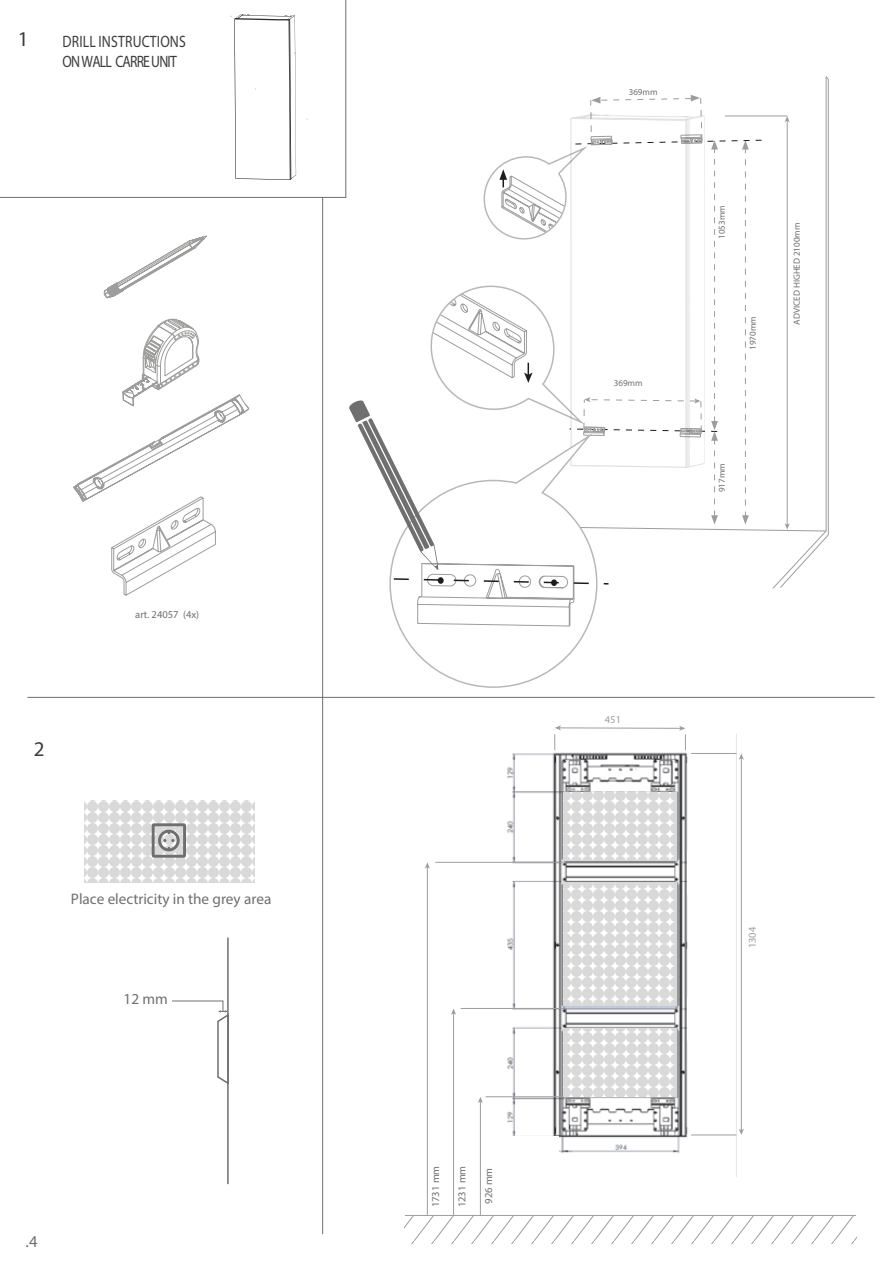
<style>
.page{position:relative;width:893px;height:1263px;background:#fff}
.page>*{position:absolute;margin:0;border:0;box-sizing:border-box;transform-origin:0 0}
.t1{font:21px "Myriad Pro";color:#3c3c3b}
.t2{font:16.5px/19.8px "Myriad Pro";letter-spacing:.015em;color:#3c3c3b;scale:.83 1}
.t3{font:16.5px "Myriad Pro";color:#706f6f}
.t4{font:15.3px "Myriad Pro";color:#706f6f}
.t5{font:10.65px "Myriad Pro";color:#706f6f}
.t6{font:10.5px "Myriad Pro";color:#706f6f}
.t7{font:10.5px "Myriad Pro";color:#9d9d9c}
.t8{font:9px "Myriad Pro";color:#706f6f}
</style>
<div class="page">
<hr style="left:322px;top:197px;width:1px;height:1037px;background:#706f6f">
<svg style="left:0;top:0;width:347px;height:198px"></svg>
<hr style="left:27px;top:697px;width:848px;height:1px;background:#706f6f">
<hr style="left:828px;top:79px;width:1px;height:456px;background:#9d9d9c">
<hr style="left:826px;top:77px;width:1px;height:454px;background:#9d9d9c">
<svg style="left:231px;top:14px;width:65px;height:166px"></svg>
<svg style="left:103px;top:235px;width:104px;height:63px"></svg>
<svg style="left:73px;top:319px;width:176px;height:277px"></svg>
<img style="left:493px;top:750px;width:243px;height:403px">
<svg style="left:85px;top:801px;width:170px;height:81px;fill:#dad9d9"></svg>
<svg style="left:152px;top:823px;width:34px;height:35px"></svg>
<hr style="left:227px;top:937px;width:2px;height:247px;background:#706f6f">
<svg style="left:172px;top:1000px;width:57px;height:85px"></svg>
<svg style="left:563px;top:792px;width:114px;height:68px;fill:#dad9d9"></svg>
<svg style="left:563px;top:1028px;width:114px;height:69px;fill:#dad9d9"></svg>
<svg style="left:563px;top:882px;width:114px;height:124px;fill:#dad9d9"></svg>
<hr style="left:741px;top:758px;width:1px;height:372px;background:#9d9d9c">
<svg style="left:739px;top:753px;width:5px;height:7px"></svg>
<svg style="left:739px;top:1129px;width:5px;height:6px"></svg>
<hr style="left:559px;top:727px;width:122px;height:2px;background:#9d9d9c">
<hr style="left:480px;top:1101px;width:1px;height:114px;background:#9d9d9c">
<svg style="left:478px;top:1097px;width:5px;height:6px"></svg>
<hr style="left:453px;top:1013px;width:1px;height:202px;background:#9d9d9c">
<svg style="left:451px;top:1008px;width:5px;height:7px"></svg>
<hr style="left:427px;top:867px;width:1px;height:348px;background:#9d9d9c">
<svg style="left:425px;top:862px;width:5px;height:6px"></svg>
<svg style="left:679px;top:726px;width:7px;height:24px"></svg>
<svg style="left:554px;top:725px;width:7px;height:25px"></svg>
<hr style="left:691px;top:1135px;width:45px;height:1px;background:#9d9d9c">
<hr style="left:691px;top:753px;width:45px;height:1px;background:#9d9d9c">
<hr style="left:486px;top:1096px;width:77px;height:1px;background:#9d9d9c">
<hr style="left:461px;top:1008px;width:102px;height:1px;background:#9d9d9c">
<hr style="left:435px;top:862px;width:128px;height:1px;background:#9d9d9c">
<svg style="left:399px;top:627px;width:189px;height:61px"></svg>
<svg style="left:349px;top:95px;width:480px;height:532px"></svg>
<div style="left:687px;top:851px;width:46px;height:44px;background:#fff"></div>
<div style="left:687px;top:997px;width:46px;height:44px;background:#fff"></div>
<svg style="left:405px;top:1215px;width:451px;height:28px"></svg>
<div style="left:506px;top:1136px;width:53px;height:21px;background:#fff"></div>
<h1 class="t1" style="left:18px;top:26px;width:12px">1</h1>
<h2 class="t2" style="left:63px;top:31px;width:150px">DRILL INSTRUCTIONS<br>ON WALL CARRE UNIT</h2>
<h1 class="t1" style="left:34px;top:736px;width:12px">2</h1>
<p class="t6" style="left:135px;top:607px;width:65px">art. 24057 (4x)</p>
<h3 class="t4" style="left:71px;top:890px;width:202px">Place electricity in the grey area</h3>
<h3 class="t4" style="left:124px;top:989px;width:46px">12 mm</h3>
<h2 class="t3" style="left:26px;top:1231px;width:13px">.4</h2>
<p class="t5" style="left:429px;top:1207px;width:43px;rotate:-90deg">1731 mm</p>
<p class="t5" style="left:455px;top:1207px;width:43px;rotate:-90deg">1231 mm</p>
<p class="t5" style="left:482px;top:1204px;width:38px;rotate:-90deg">926 mm</p>
<p class="t8" style="left:629px;top:86px;width:30px">369mm</p>
<p class="t8" style="left:614px;top:378px;width:30px">369mm</p>
<p class="t8" style="left:716px;top:239px;width:35px;rotate:-90deg">1053mm</p>
<p class="t8" style="left:747px;top:350px;width:35px;rotate:-90deg">1970mm</p>
<p class="t8" style="left:791px;top:324px;width:103px;rotate:-90deg">ADVICED HIGHED 2100mm</p>
<p class="t8" style="left:716px;top:492px;width:30px;rotate:-90deg">917mm</p>
<p class="t7" style="left:605px;top:713px;width:18px">451</p>
<p class="t7" style="left:746px;top:948px;width:23px;rotate:-90deg">1304</p>
</div>
